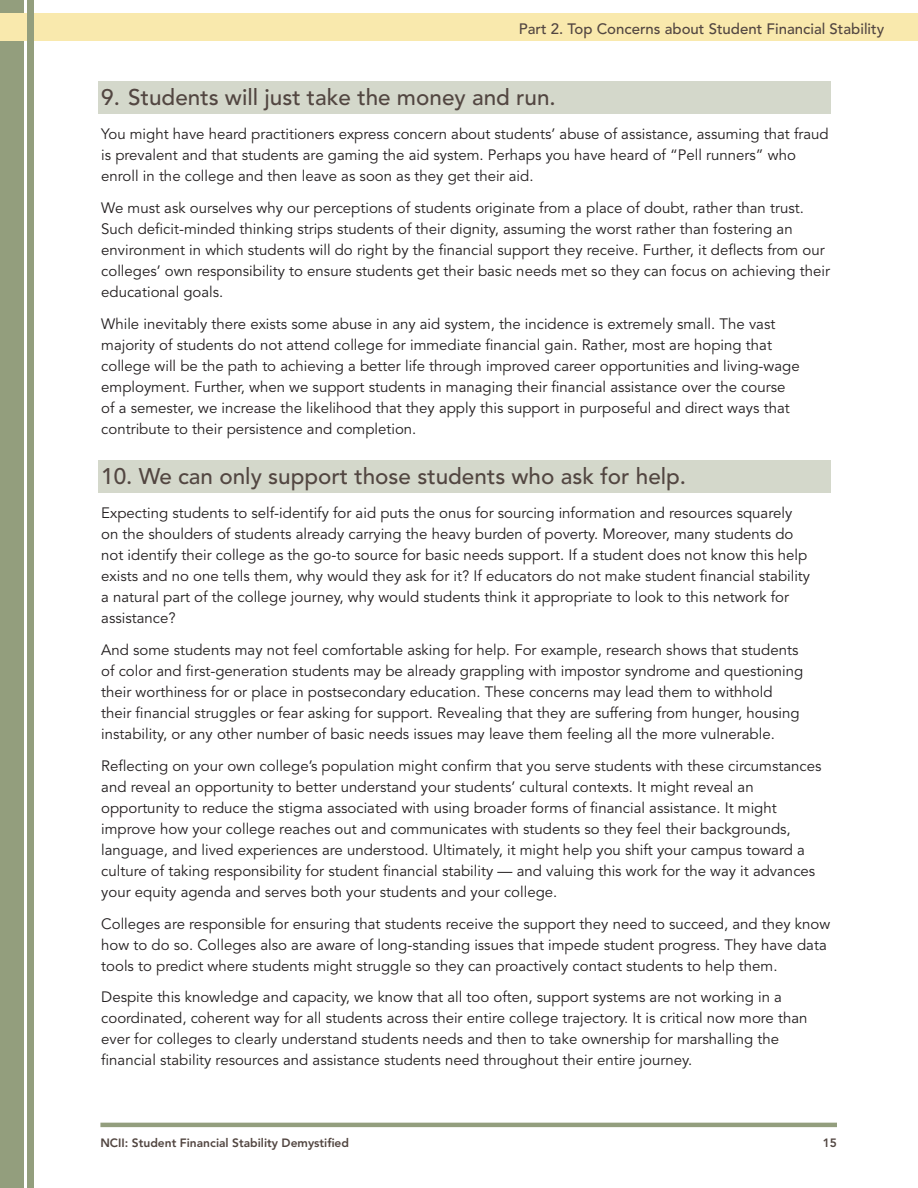
<style>
.page{position:relative;width:918px;height:1188px;background:#fff}
.page>*{position:absolute;margin:0;border:0;box-sizing:border-box;transform-origin:0 0}
.Subhead_c{font:500 22.5px "Avenir LT Std";color:#524641}
.body{font:15px/21px "Avenir LT Std";color:#231f20}
.Green_subhead{font:500 15px "Avenir LT Std";color:#524641}
.t1{font:800 12px "Avenir LT Std";color:#524641}
</style>
<div class="page">
<hr style="left:100px;top:1123px;width:737px;height:4px;background:#939e7d">
<div style="left:0;top:0;width:23px;height:1188px;background:#939e7d"></div>
<div style="left:0;top:13px;width:918px;height:28px;background:#f9e9ad"></div>
<div style="left:27px;top:0;width:7px;height:1188px;background:#939e7d"></div>
<div style="left:98px;top:81px;width:732px;height:32px;background:#d4d8cb"></div>
<div style="left:98px;top:460px;width:732px;height:32px;background:#d4d8cb"></div>
<p class="Green_subhead" style="left:519px;top:20px;width:367px">Part 2. Top Concerns about Student Financial Stability</p>
<p class="Subhead_c" style="left:101px;top:84px;width:456px">9. Students will just take the money and run.</p>
<p class="body" style="left:101px;top:124px;width:729px">You might have heard practitioners express concern about students’ abuse of assistance, assuming that fraud is prevalent and that students are gaming the aid system. Perhaps you have heard of “Pell runners” who enroll in the college and then leave as soon as they get their aid.</p>
<p class="body" style="left:101px;top:198px;width:730px">We must ask ourselves why our perceptions of students originate from a place of doubt, rather than trust.<br>Such deficit-minded thinking strips students of their dignity, assuming the worst rather than fostering an environment in which students will do right by the financial support they receive. Further, it deflects from our colleges’ own responsibility to ensure students get their basic needs met so they can focus on achieving their educational goals.</p>
<p class="body" style="left:101px;top:314px;width:700px">While inevitably there exists some abuse in any aid system, the incidence is extremely small. The vast majority of students do not attend college for immediate financial gain. Rather, most are hoping that college will be the path to achieving a better life through improved career opportunities and living-wage employment. Further, when we support students in managing their financial assistance over the course of a semester, we increase the likelihood that they apply this support in purposeful and direct ways that contribute to their persistence and completion.</p>
<p class="Subhead_c" style="left:101px;top:463px;width:586px">10. We can only support those students who ask for help.</p>
<p class="body" style="left:101px;top:503px;width:710px">Expecting students to self-identify for aid puts the onus for sourcing information and resources squarely on the shoulders of students already carrying the heavy burden of poverty. Moreover, many students do not identify their college as the go-to source for basic needs support. If a student does not know this help exists and no one tells them, why would they ask for it? If educators do not make student financial stability a natural part of the college journey, why would students think it appropriate to look to this network for assistance?</p>
<p class="body" style="left:101px;top:640px;width:704px">And some students may not feel comfortable asking for help. For example, research shows that students of color and first-generation students may be already grappling with impostor syndrome and questioning their worthiness for or place in postsecondary education. These concerns may lead them to withhold their financial struggles or fear asking for support. Revealing that they are suffering from hunger, housing instability, or any other number of basic needs issues may leave them feeling all the more vulnerable.</p>
<p class="body" style="left:101px;top:756px;width:722px">Reflecting on your own college’s population might confirm that you serve students with these circumstances and reveal an opportunity to better understand your students’ cultural contexts. It might reveal an opportunity to reduce the stigma associated with using broader forms of financial assistance. It might improve how your college reaches out and communicates with students so they feel their backgrounds, language, and lived experiences are understood. Ultimately, it might help you shift your campus toward a culture of taking responsibility for student financial stability — and valuing this work for the way it advances your equity agenda and serves both your students and your college.</p>
<p class="body" style="left:101px;top:913px;width:730px">Colleges are responsible for ensuring that students receive the support they need to succeed, and they know how to do so. Colleges also are aware of long-standing issues that impede student progress. They have data tools to predict where students might struggle so they can proactively contact students to help them.</p>
<p class="body" style="left:101px;top:987px;width:708px">Despite this knowledge and capacity, we know that all too often, support systems are not working in a coordinated, coherent way for all students across their entire college trajectory. It is critical now more than ever for colleges to clearly understand students needs and then to take ownership for marshalling the financial stability resources and assistance students need throughout their entire journey.</p>
<p class="t1" style="left:100px;top:1136px;width:250px">NCII: Student Financial Stability Demystified</p>
<p class="t1" style="left:823px;top:1136px;width:16px">15</p>
</div>
